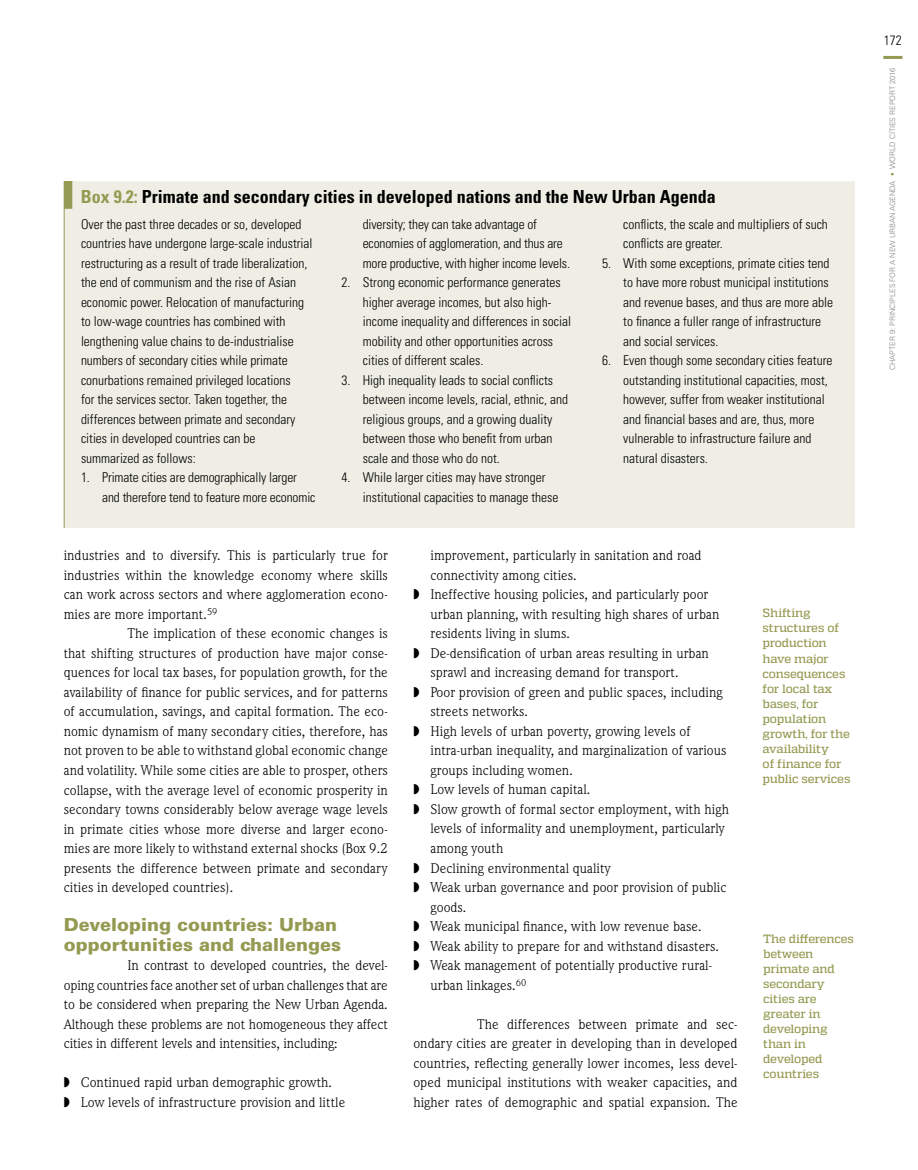
<style>
.page{position:relative;width:918px;height:1170px;background:#fff}
.page>*{position:absolute;margin:0;border:0;box-sizing:border-box;transform-origin:0 0}
.t1{font:700 condensed 18px "Univers LT Std";color:#000}
.t2{font:900 18px/19.5px "Univers LT Std";color:#959a52}
.t3{font:14.25px/19.5px "Weidemann IT Cby BT";color:#000;text-align:justify}
.t4{font:300 condensed 13.5px/19.5px "Univers LT Std";color:#000}
.t5{font:500 12px/15px "Quadon";letter-spacing:-.01em;color:#959a52}
.t6{font:300 7.5px "Univers LT Std";color:#808285}
.s1{color:#959a52}
</style>
<div class="page">
<hr style="left:883px;top:56px;width:19px;height:3px;background:#959a52">
<div style="left:65px;top:181px;width:790px;height:347px;background:#efeee5"></div>
<svg style="left:64px;top:181px;width:1px;height:28px"></svg>
<hr style="left:64px;top:209px;width:1px;height:319px;background:#959a52">
<p class="t1" style="left:81px;top:185px;width:636px"><span class="s1">Box 9.2:</span> Primate and secondary cities in developed nations and the New Urban Agenda</p>
<p class="t4" style="left:81px;top:214px;width:233px">Over the past three decades or so, developed countries have undergone large-scale industrial restructuring as a result of trade liberalization, the end of communism and the rise of Asian economic power. Relocation of manufacturing to low-wage countries has combined with lengthening value chains to de-industrialise numbers of secondary cities while primate conurbations remained privileged locations<br>for the services sector. Taken together, the differences between primate and secondary cities in developed countries can be summarized as follows:</p>
<p class="t4" style="left:102px;top:468px;width:215px;text-indent:-21px">1. Primate cities are demographically larger and therefore tend to feature more economic</p>
<p class="t4" style="left:623px;top:214px;width:206px">conflicts, the scale and multipliers of such conflicts are greater.</p>
<p class="t4" style="left:623px;top:253px;width:211px;text-indent:-21px">5. With some exceptions, primate cities tend to have more robust municipal institutions and revenue bases, and thus are more able to finance a fuller range of infrastructure and social services.</p>
<p class="t4" style="left:623px;top:350px;width:211px;text-indent:-21px">6. Even though some secondary cities feature outstanding institutional capacities, most, however, suffer from weaker institutional and financial bases and are, thus, more vulnerable to infrastructure failure and natural disasters.</p>
<p class="t4" style="left:363px;top:214px;width:209px">diversity; they can take advantage of economies of agglomeration, and thus are more productive, with higher income levels.</p>
<p class="t4" style="left:363px;top:272px;width:210px;text-indent:-21px">2. Strong economic performance generates higher average incomes, but also high&shy;income inequality and differences in social mobility and other opportunities across cities of different scales.</p>
<p class="t4" style="left:363px;top:370px;width:207px;text-indent:-21px">3. High inequality leads to social conflicts between income levels, racial, ethnic, and religious groups, and a growing duality between those who benefit from urban scale and those who do not.</p>
<p class="t4" style="left:363px;top:467px;width:197px;text-indent:-21px">4. While larger cities may have stronger institutional capacities to manage these</p>
<p class="t3" style="left:64px;top:545px;width:326px">industries and to diversify. This is particularly true for</p>
<p class="t3" style="left:64px;top:565px;width:326px">industries within the knowledge economy where skills</p>
<p class="t3" style="left:64px;top:584px;width:326px">can work across sectors and where agglomeration econo-</p>
<p class="t3" style="left:64px;top:604px;width:155px">mies are more important.<sup>59</sup></p>
<p class="t3" style="left:128px;top:623px;width:262px">The implication of these economic changes is</p>
<p class="t3" style="left:64px;top:643px;width:326px">that shifting structures of production have major conse-</p>
<p class="t3" style="left:64px;top:662px;width:326px">quences for local tax bases, for population growth, for the</p>
<p class="t3" style="left:64px;top:682px;width:326px">availability of finance for public services, and for patterns</p>
<p class="t3" style="left:64px;top:701px;width:326px">of accumulation, savings, and capital formation. The eco-</p>
<p class="t3" style="left:64px;top:721px;width:326px">nomic dynamism of many secondary cities, therefore, has</p>
<p class="t3" style="left:64px;top:740px;width:326px">not proven to be able to withstand global economic change</p>
<p class="t3" style="left:64px;top:760px;width:326px">and volatility. While some cities are able to prosper, others</p>
<p class="t3" style="left:64px;top:779px;width:326px">collapse, with the average level of economic prosperity in</p>
<p class="t3" style="left:64px;top:799px;width:326px">secondary towns considerably below average wage levels</p>
<p class="t3" style="left:64px;top:818px;width:326px">in primate cities whose more diverse and larger econo-</p>
<p class="t3" style="left:64px;top:838px;width:326px">mies are more likely to withstand external shocks (Box 9.2</p>
<p class="t3" style="left:64px;top:857px;width:326px">presents the difference between primate and secondary</p>
<p class="t3" style="left:64px;top:877px;width:171px">cities in developed countries).</p>
<p class="t2" style="left:64px;top:914px;width:279px">Developing countries: Urban opportunities and challenges</p>
<p class="t3" style="left:64px;top:955px;width:326px;text-indent:64px">In contrast to developed countries, the devel&shy;oping countries face another set of urban challenges that are to be considered when preparing the New Urban Agenda.<br>Although these problems are not homogeneous they affect cities in different levels and intensities, including:</p>
<p class="t3" style="left:64px;top:1072px;width:283px">◗ Continued rapid urban demographic growth.<br>◗ Low levels of infrastructure provision and little</p>
<p class="t3" style="left:430px;top:545px;width:273px">improvement, particularly in sanitation and road</p>
<p class="t3" style="left:430px;top:565px;width:148px">connectivity among cities.</p>
<p class="t3" style="left:413px;top:584px;width:297px">◗ Ineffective housing policies, and particularly poor</p>
<p class="t3" style="left:430px;top:604px;width:290px">urban planning, with resulting high shares of urban</p>
<p class="t3" style="left:430px;top:623px;width:141px">residents living in slums.</p>
<p class="t3" style="left:413px;top:643px;width:297px">◗ De-densification of urban areas resulting in urban</p>
<p class="t3" style="left:430px;top:662px;width:250px">sprawl and increasing demand for transport.</p>
<p class="t3" style="left:413px;top:682px;width:311px">◗ Poor provision of green and public spaces, including</p>
<p class="t3" style="left:430px;top:701px;width:99px">streets networks.</p>
<p class="t3" style="left:413px;top:721px;width:279px">◗ High levels of urban poverty, growing levels of</p>
<p class="t3" style="left:430px;top:740px;width:298px">intra-urban inequality, and marginalization of various</p>
<p class="t3" style="left:430px;top:760px;width:144px">groups including women.</p>
<p class="t3" style="left:413px;top:779px;width:179px">◗ Low levels of human capital.</p>
<p class="t3" style="left:413px;top:799px;width:317px">◗ Slow growth of formal sector employment, with high</p>
<p class="t3" style="left:430px;top:818px;width:296px">levels of informality and unemployment, particularly</p>
<p class="t3" style="left:430px;top:838px;width:74px">among youth</p>
<p class="t3" style="left:413px;top:857px;width:199px">◗ Declining environmental quality</p>
<p class="t3" style="left:413px;top:877px;width:315px">◗ Weak urban governance and poor provision of public</p>
<p class="t3" style="left:430px;top:896px;width:38px">goods.</p>
<p class="t3" style="left:413px;top:916px;width:290px">◗ Weak municipal finance, with low revenue base.</p>
<p class="t3" style="left:413px;top:935px;width:307px">◗ Weak ability to prepare for and withstand disasters.</p>
<p class="t3" style="left:413px;top:955px;width:300px">◗ Weak management of potentially productive rural-</p>
<p class="t3" style="left:430px;top:974px;width:97px">urban linkages.<sup>60</sup></p>
<p class="t3" style="left:413px;top:1013px;width:326px;text-indent:64px">The differences between primate and sec&shy;ondary cities are greater in developing than in developed countries, reflecting generally lower incomes, less devel&shy;oped municipal institutions with weaker capacities, and higher rates of demographic and spatial expansion. The</p>
<p class="t5" style="left:763px;top:605px;width:89px">Shifting structures of production have major consequences for local tax bases, for population growth, for the availability<br>of finance for public services</p>
<p class="t5" style="left:763px;top:931px;width:92px">The differences between primate and secondary cities are greater in developing than in developed countries</p>
<p class="t4" style="left:884px;top:30px;width:19px">172</p>
<p class="t6" style="left:888px;top:370px;width:303px;rotate:-90deg">Chapter 9: Principles For a N ew Urban Agenda <span class="s1">•</span> WORLD CITIES REPORT 2016</p>
</div>
